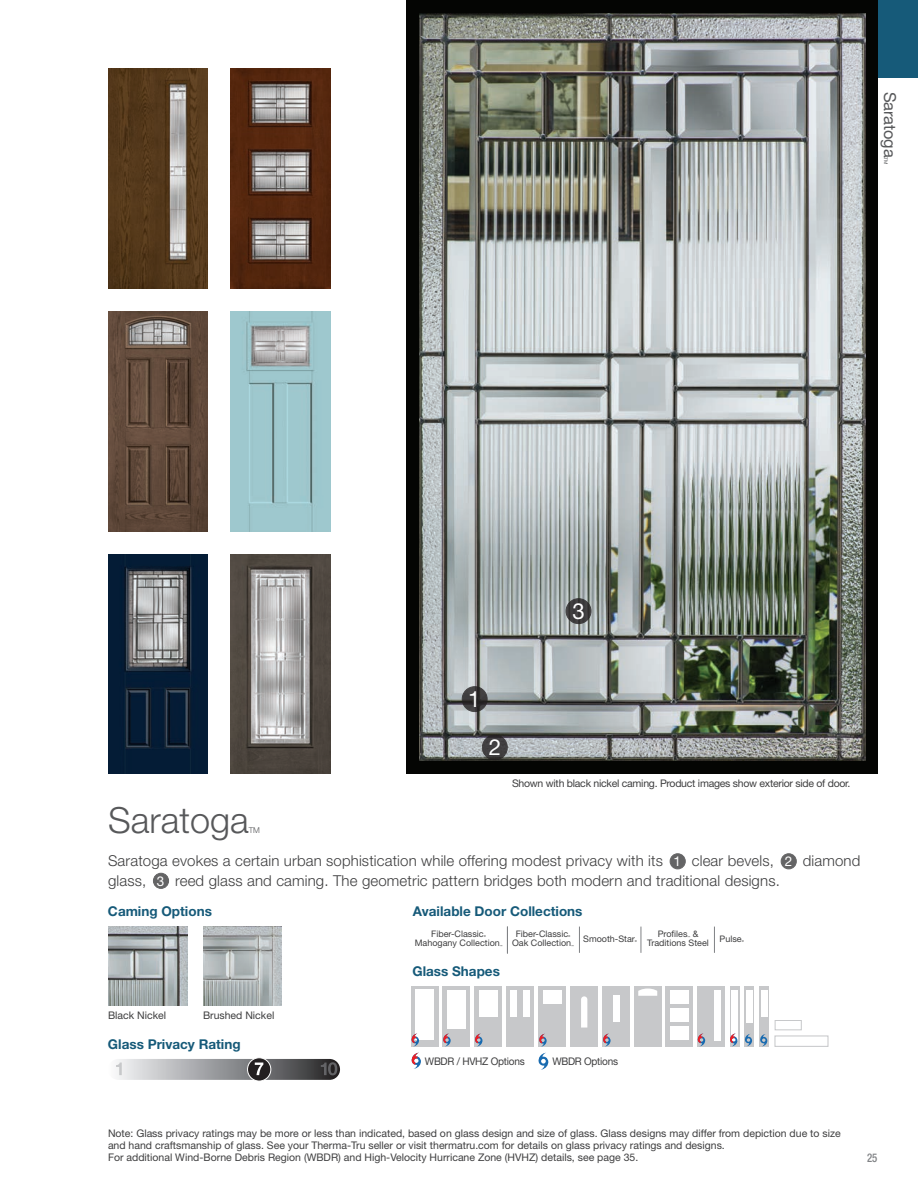
<style>
.page{position:relative;width:918px;height:1188px;background:#fff}
.page>*{position:absolute;margin:0;border:0;box-sizing:border-box;transform-origin:0 0}
.t1{font:300 36px "Helvetica Neue LT Std";color:#57585a}
.t2{font:22.2px "Helvetica Neue LT Std";color:#fff}
.t3{font:16.5px "Helvetica Neue LT Std";letter-spacing:-.01em;color:#57585a}
.t4{font:300 15px "Helvetica Neue LT Std";letter-spacing:.01em;color:#3e3e3f}
.t5{font:700 13.5px "Helvetica Neue LT Std";color:#165a79}
.t6{font:13.5px "Helvetica Neue LT Std";color:#fff}
.t7{font:500 condensed 12px "Helvetica Neue LT Std";color:#808285;scale:.9 1}
.Body_A{font:10.5px/12px "Helvetica Neue LT Std";color:#3e3e3f}
.Body_A-2{font:10.5px "Helvetica Neue LT Std";letter-spacing:-.025em;color:#3e3e3f}
.Body_A-3{font:10.5px "Helvetica Neue LT Std";letter-spacing:-.025em;color:#3e3e3f;scale:.96 1}
.t8{font:9px/9px "Helvetica Neue LT Std";color:#3e3e3f}
.t9{font:300 8.1px "Helvetica Neue LT Std";color:#57585a}
.t10{font:4.95px "Helvetica Neue LT Std";color:#57585a}
.t11{font:2.7px "Helvetica Neue LT Std";color:#3e3e3f}
</style>
<div class="page">
<div style="left:878px;top:0;width:40px;height:78px;background:#165a79"></div>
<div style="left:407px;top:0;width:471px;height:774px;background:#040503"></div>
<img style="left:419px;top:14px;width:447px;height:746px">
<svg style="left:462px;top:687px;width:25px;height:25px"></svg>
<div style="left:462px;top:686px;width:26px;height:26px;border:1px solid #231f20;border-radius:50%"></div>
<svg style="left:482px;top:735px;width:25px;height:25px"></svg>
<div style="left:482px;top:735px;width:26px;height:25px;border:1px solid #231f20;border-radius:50%"></div>
<svg style="left:566px;top:599px;width:25px;height:25px"></svg>
<div style="left:566px;top:598px;width:25px;height:26px;border:1px solid #231f20;border-radius:50%"></div>
<img style="left:108px;top:927px;width:79px;height:79px">
<img style="left:203px;top:927px;width:78px;height:79px">
<svg style="left:507px;top:927px;width:1px;height:27px"></svg>
<svg style="left:579px;top:927px;width:1px;height:26px"></svg>
<svg style="left:641px;top:927px;width:1px;height:26px"></svg>
<svg style="left:714px;top:927px;width:1px;height:26px"></svg>
<div style="left:670px;top:854px;width:15px;height:15px;background:#646465;border-radius:50%"></div>
<div style="left:670px;top:854px;width:16px;height:15px;border:1px solid #3e3e3f;border-radius:50%"></div>
<div style="left:781px;top:854px;width:15px;height:15px;background:#646465;border-radius:50%"></div>
<div style="left:781px;top:854px;width:16px;height:15px;border:1px solid #3e3e3f;border-radius:50%"></div>
<div style="left:153px;top:873px;width:16px;height:15px;background:#646465;border-radius:50%"></div>
<div style="left:153px;top:873px;width:16px;height:16px;border:1px solid #3e3e3f;border-radius:50%"></div>
<div style="left:108px;top:1059px;width:232px;height:21px;background:linear-gradient(to right,#fbfdff,#2a2a2c);border-radius:10px"></div>
<svg style="left:248px;top:1058px;width:23px;height:23px"></svg>
<div style="left:247px;top:1057px;width:24px;height:24px;border:1px solid #fff;border-radius:50%"></div>
<svg style="left:116px;top:1063px;width:6px;height:12px"></svg>
<svg style="left:255px;top:1063px;width:8px;height:12px"></svg>
<svg style="left:321px;top:1062px;width:16px;height:13px"></svg>
<div style="left:571px;top:986px;width:27px;height:61px;background:#c7c8ca"></div>
<svg style="left:581px;top:996px;width:6px;height:32px"></svg>
<div style="left:507px;top:986px;width:27px;height:61px;background:#c7c8ca"></div>
<div style="left:511px;top:990px;width:6px;height:27px;background:#fff"></div>
<div style="left:523px;top:990px;width:7px;height:27px;background:#fff"></div>
<div style="left:603px;top:986px;width:27px;height:61px;background:#c7c8ca"></div>
<div style="left:613px;top:995px;width:6px;height:26px;background:#fff"></div>
<div style="left:475px;top:986px;width:27px;height:61px;background:#c7c8ca"></div>
<div style="left:479px;top:990px;width:19px;height:27px;background:#fff"></div>
<div style="left:443px;top:986px;width:27px;height:61px;background:#c7c8ca"></div>
<div style="left:447px;top:990px;width:19px;height:38px;background:#fff"></div>
<div style="left:411px;top:986px;width:27px;height:61px;background:#c7c8ca"></div>
<div style="left:415px;top:990px;width:19px;height:50px;background:#fff"></div>
<div style="left:539px;top:986px;width:27px;height:61px;background:#c7c8ca"></div>
<div style="left:543px;top:990px;width:19px;height:14px;background:#fff"></div>
<div style="left:730px;top:986px;width:10px;height:61px;background:#c7c8ca"></div>
<div style="left:731px;top:990px;width:7px;height:50px;background:#fff"></div>
<div style="left:759px;top:986px;width:10px;height:61px;background:#c7c8ca"></div>
<div style="left:761px;top:990px;width:7px;height:26px;background:#fff"></div>
<div style="left:744px;top:986px;width:10px;height:61px;background:#c7c8ca"></div>
<div style="left:746px;top:990px;width:7px;height:32px;background:#fff"></div>
<div style="left:698px;top:986px;width:27px;height:61px;background:#c7c8ca"></div>
<div style="left:714px;top:990px;width:7px;height:50px;background:#fff"></div>
<div style="left:634px;top:986px;width:27px;height:61px;background:#c7c8ca"></div>
<svg style="left:638px;top:989px;width:19px;height:7px"></svg>
<svg style="left:730px;top:1033px;width:7px;height:13px"></svg>
<svg style="left:443px;top:1034px;width:8px;height:12px"></svg>
<svg style="left:411px;top:1034px;width:8px;height:12px"></svg>
<svg style="left:475px;top:1034px;width:7px;height:13px"></svg>
<svg style="left:744px;top:1034px;width:8px;height:12px"></svg>
<svg style="left:603px;top:1034px;width:8px;height:13px"></svg>
<svg style="left:697px;top:1033px;width:8px;height:13px"></svg>
<svg style="left:760px;top:1034px;width:8px;height:12px"></svg>
<svg style="left:539px;top:1034px;width:8px;height:13px"></svg>
<div style="left:774px;top:1035px;width:55px;height:12px;border:1px solid #c7c8ca"></div>
<div style="left:775px;top:1020px;width:27px;height:10px;border:1px solid #c7c8ca"></div>
<div style="left:666px;top:986px;width:27px;height:61px;background:#c7c8ca"></div>
<div style="left:670px;top:990px;width:19px;height:14px;background:#fff"></div>
<div style="left:670px;top:1027px;width:19px;height:13px;background:#fff"></div>
<div style="left:670px;top:1008px;width:19px;height:14px;background:#fff"></div>
<img style="left:108px;top:69px;width:100px;height:219px">
<img style="left:231px;top:69px;width:99px;height:219px">
<img style="left:108px;top:311px;width:100px;height:220px">
<img style="left:231px;top:311px;width:99px;height:220px">
<img style="left:108px;top:554px;width:100px;height:220px">
<img style="left:231px;top:554px;width:99px;height:220px">
<svg style="left:411px;top:1053px;width:10px;height:16px"></svg>
<svg style="left:538px;top:1053px;width:11px;height:17px"></svg>
<p class="t3" style="left:900px;top:92px;width:67px;rotate:90deg">Saratoga</p>
<p class="t10" style="left:889px;top:157px;width:9px;rotate:90deg">TM</p>
<p class="t2" style="left:572px;top:598px;width:14px">3</p>
<p class="t2" style="left:468px;top:686px;width:14px">1</p>
<p class="t2" style="left:489px;top:734px;width:14px">2</p>
<p class="Body_A-2" style="left:512px;top:778px;width:340px">Shown with black nickel caming. Product images show exterior side of door.</p>
<p class="t1" style="left:108px;top:799px;width:142px">Saratoga</p>
<p class="t9" style="left:249px;top:826px;width:13px">TM</p>
<p class="t4" style="left:108px;top:852px;width:556px">Saratoga evokes a certain urban sophistication while offering modest privacy with its</p>
<p class="t6" style="left:674px;top:853px;width:9px">1</p>
<p class="t4" style="left:692px;top:852px;width:84px">clear bevels,</p>
<p class="t6" style="left:785px;top:853px;width:9px">2</p>
<p class="t4" style="left:803px;top:852px;width:59px">diamond</p>
<p class="t4" style="left:108px;top:871px;width:40px">glass,</p>
<p class="t6" style="left:157px;top:873px;width:9px">3</p>
<p class="t4" style="left:175px;top:871px;width:606px">reed glass and caming. The geometric pattern bridges both modern and traditional designs.</p>
<p class="t5" style="left:108px;top:903px;width:105px">Caming Options</p>
<p class="Body_A" style="left:108px;top:1009px;width:60px">Black Nickel</p>
<p class="Body_A" style="left:203px;top:1009px;width:73px">Brushed Nickel</p>
<p class="t5" style="left:108px;top:1036px;width:134px">Glass Privacy Rating</p>
<p class="t5" style="left:413px;top:903px;width:171px">Available Door Collections</p>
<p class="t8" style="left:431px;top:929px;width:54px">Fiber-Classic</p>
<p class="t11" style="left:484px;top:935px;width:4px">®</p>
<p class="t8" style="left:415px;top:938px;width:87px">Mahogany Collection</p>
<p class="t11" style="left:500px;top:944px;width:4px">™</p>
<p class="t8" style="left:516px;top:929px;width:54px">Fiber-Classic</p>
<p class="t11" style="left:568px;top:935px;width:4px">®</p>
<p class="t8" style="left:512px;top:938px;width:61px">Oak Collection</p>
<p class="t11" style="left:571px;top:944px;width:4px">™</p>
<p class="t8" style="left:583px;top:934px;width:53px">Smooth-Star</p>
<p class="t11" style="left:635px;top:939px;width:4px">®</p>
<p class="t5" style="left:412px;top:963px;width:89px">Glass Shapes</p>
<p class="t8" style="left:658px;top:929px;width:31px">Profiles</p>
<p class="t11" style="left:688px;top:935px;width:4px">™</p>
<p class="t8" style="left:647px;top:929px;width:63px;text-indent:46px">&amp;<br>Traditions Steel</p>
<p class="t8" style="left:720px;top:934px;width:24px">Pulse</p>
<p class="t11" style="left:742px;top:939px;width:4px">®</p>
<p class="Body_A-3" style="left:425px;top:1055px;width:105px">WBDR / HVHZ Options</p>
<p class="Body_A-3" style="left:552px;top:1055px;width:70px">WBDR Options</p>
<p class="Body_A" style="left:108px;top:1127px;width:734px">Note: Glass privacy ratings may be more or less than indicated, based on glass design and size of glass. Glass designs may differ from depiction due to size and hand craftsmanship of glass. See your Therma-Tru seller or visit thermatru.com for details on glass privacy ratings and designs.</p>
<p class="Body_A" style="left:108px;top:1151px;width:532px">For additional Wind-Borne Debris Region (WBDR) and High-Velocity Hurricane Zone (HVHZ) details, see page 35.</p>
<p class="t7" style="left:867px;top:1150px;width:13px">25</p>
</div>
